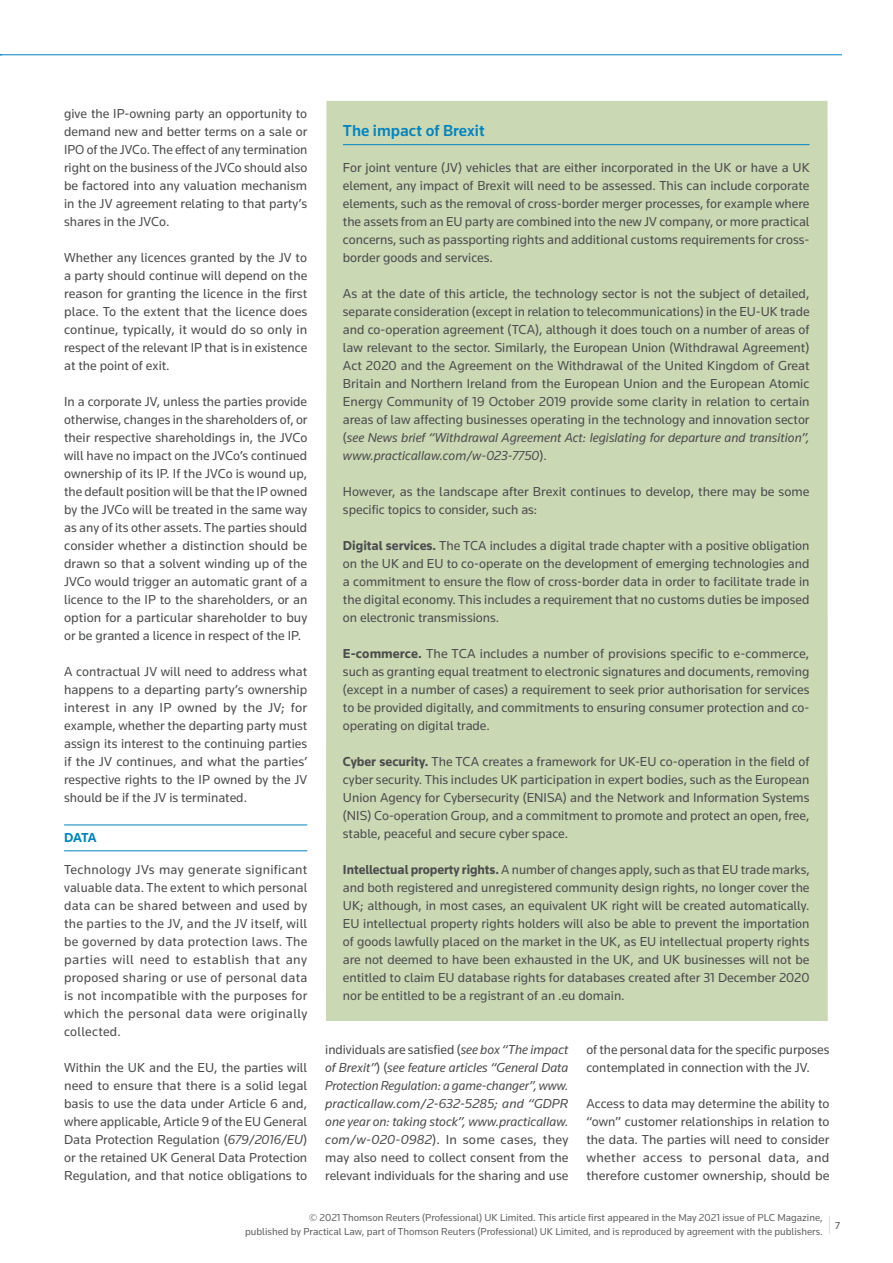
<style>
.page{position:relative;width:893px;height:1263px;background:#fff}
.page>*{position:absolute;margin:0;border:0;box-sizing:border-box;transform-origin:0 0}
.Feature_Box__Heading{font:500 16.5px "Knowledge";color:#0083bf}
.Feature__Body{font:13.5px/18px "Knowledge";color:#4b4c4d;text-align:justify}
.Feature__Body-2{font:italic 13.5px/18px "Knowledge";color:#4b4c4d;text-align:justify}
.Feature__H1{font:700 13.5px "Knowledge";color:#0083bf}
.t1{font:10.5px/13.5px "Knowledge";color:#636366;text-align:right}
.t2{font:10.5px "Knowledge";color:#4b4c4d}
.s1{font-style:italic}
.s2{font-weight:700}
.s3{font-style:normal}
</style>
<div class="page">
<svg style="left:829px;top:1216px;width:1px;height:18px"></svg>
<hr style="left:0;top:55px;width:842px;height:1px;background:#0083bf">
<hr style="left:64px;top:825px;width:243px;height:1px;background:#0083bf">
<hr style="left:64px;top:850px;width:243px;height:1px;background:#0083bf">
<div style="left:326px;top:101px;width:502px;height:920px;background:#cbd8b4"></div>
<hr style="left:343px;top:144px;width:466px;height:1px;background:#0083bf">
<p class="Feature__Body" style="left:64px;top:104px;width:245px">give the IP-owning party an opportunity to demand new and better terms on a sale or IPO of the JVCo. The effect of any termination right on the business of the JVCo should also be factored into any valuation mechanism in the JV agreement relating to that party’s shares in the JVCo.</p>
<p class="Feature__Body" style="left:64px;top:248px;width:245px">Whether any licences granted by the JV to a party should continue will depend on the reason for granting the licence in the first place. To the extent that the licence does continue, typically, it would do so only in respect of the relevant IP that is in existence at the point of exit.</p>
<p class="Feature__Body" style="left:64px;top:392px;width:245px">In a corporate JV, unless the parties provide otherwise, changes in the shareholders of, or their respective shareholdings in, the JVCo will have no impact on the JVCo’s continued ownership of its IP. If the JVCo is wound up, the default position will be that the IP owned by the JVCo will be treated in the same way as any of its other assets. The parties should consider whether a distinction should be drawn so that a solvent winding up of the JVCo would trigger an automatic grant of a licence to the IP to the shareholders, or an option for a particular shareholder to buy or be granted a licence in respect of the IP.</p>
<p class="Feature__Body" style="left:64px;top:662px;width:245px">A contractual JV will need to address what happens to a departing party’s ownership interest in any IP owned by the JV; for example, whether the departing party must assign its interest to the continuing parties if the JV continues, and what the parties’ respective rights to the IP owned by the JV should be if the JV is terminated.</p>
<p class="Feature__H1" style="left:64px;top:829px;width:34px">DATA</p>
<p class="Feature__Body" style="left:64px;top:860px;width:245px">Technology JVs may generate significant valuable data. The extent to which personal data can be shared between and used by the parties to the JV, and the JV itself, will be governed by data protection laws. The parties will need to establish that any proposed sharing or use of personal data is not incompatible with the purposes for which the personal data were originally collected.</p>
<p class="Feature__Body" style="left:64px;top:1058px;width:245px">Within the UK and the EU, the parties will need to ensure that there is a solid legal basis to use the data under Article 6 and, where applicable, Article 9 of the EU General Data Protection Regulation (<span class="s1">679/2016/EU</span>) or the retained UK General Data Protection Regulation, and that notice obligations to</p>
<p class="Feature_Box__Heading" style="left:343px;top:120px;width:143px">The impact of Brexit</p>
<p class="Feature__Body" style="left:343px;top:158px;width:468px">For joint venture (JV) vehicles that are either incorporated in the UK or have a UK element, any impact of Brexit will need to be assessed. This can include corporate elements, such as the removal of cross-border merger processes, for example where the assets from an EU party are combined into the new JV company, or more practical concerns, such as passporting rights and additional customs requirements for cross&shy;border goods and services.</p>
<p class="Feature__Body" style="left:343px;top:284px;width:468px">As at the date of this article, the technology sector is not the subject of detailed, separate consideration (except in relation to telecommunications) in the EU-UK trade and co-operation agreement (TCA), although it does touch on a number of areas of law relevant to the sector. Similarly, the European Union (Withdrawal Agreement)<br>Act 2020 and the Agreement on the Withdrawal of the United Kingdom of Great Britain and Northern Ireland from the European Union and the European Atomic Energy Community of 19 October 2019 provide some clarity in relation to certain areas of law affecting businesses operating in the technology and innovation sector (<span class="s1">see News brief “Withdrawal Agreement Act: legislating for departure and transition”, www.practicallaw.com/w-023-7750</span>).</p>
<p class="Feature__Body" style="left:343px;top:482px;width:468px">However, as the landscape after Brexit continues to develop, there may be some specific topics to consider, such as:</p>
<p class="Feature__Body" style="left:343px;top:536px;width:468px"><span class="s2">Digital services.</span> The TCA includes a digital trade chapter with a positive obligation on the UK and EU to co-operate on the development of emerging technologies and a commitment to ensure the flow of cross-border data in order to facilitate trade in the digital economy. This includes a requirement that no customs duties be imposed on electronic transmissions.</p>
<p class="Feature__Body" style="left:343px;top:644px;width:468px"><span class="s2">E-commerce.</span> The TCA includes a number of provisions specific to e-commerce, such as granting equal treatment to electronic signatures and documents, removing (except in a number of cases) a requirement to seek prior authorisation for services to be provided digitally, and commitments to ensuring consumer protection and co&shy;operating on digital trade.</p>
<p class="Feature__Body" style="left:343px;top:752px;width:468px"><span class="s2">Cyber security.</span> The TCA creates a framework for UK-EU co-operation in the field of cyber security. This includes UK participation in expert bodies, such as the European Union Agency for Cybersecurity (ENISA) and the Network and Information Systems (NIS) Co-operation Group, and a commitment to promote and protect an open, free, stable, peaceful and secure cyber space.</p>
<p class="Feature__Body" style="left:343px;top:860px;width:468px"><span class="s2">Intellectual property rights.</span> A number of changes apply, such as that EU trade marks, and both registered and unregistered community design rights, no longer cover the UK; although, in most cases, an equivalent UK right will be created automatically.<br>EU intellectual property rights holders will also be able to prevent the importation of goods lawfully placed on the market in the UK, as EU intellectual property rights are not deemed to have been exhausted in the UK, and UK businesses will not be entitled to claim EU database rights for databases created after 31 December 2020 nor be entitled to be a registrant of an .eu domain.</p>
<p class="Feature__Body-2" style="left:325px;top:1040px;width:245px"><span class="s3">individuals are satisfied (</span>see box “The impact of Brexit”<span class="s3">) (</span>see feature articles “General Data Protection Regulation: a game-changer”, www. practicallaw.com/2-632-5285; and “GDPR one year on: taking stock”, www.practicallaw. com/w-020-0982<span class="s3">). In some cases, they may also need to collect consent from the relevant individuals for the sharing and use</span></p>
<p class="Feature__Body" style="left:586px;top:1040px;width:244px">of the personal data for the specific purposes contemplated in connection with the JV.</p>
<p class="Feature__Body" style="left:586px;top:1094px;width:245px">Access to data may determine the ability to “own” customer relationships in relation to the data. The parties will need to consider whether access to personal data, and therefore customer ownership, should be</p>
<p class="t1" style="left:245px;top:1211px;width:579px">© 2021 Thomson Reuters (Professional) UK Limited. This article first appeared in the May 2021 issue of PLC Magazine,<br>published by Practical Law, part of Thomson Reuters (Professional) UK Limited, and is reproduced by agreement with the publishers.</p>
<p class="t2" style="left:835px;top:1219px;width:6px">7</p>
</div>
